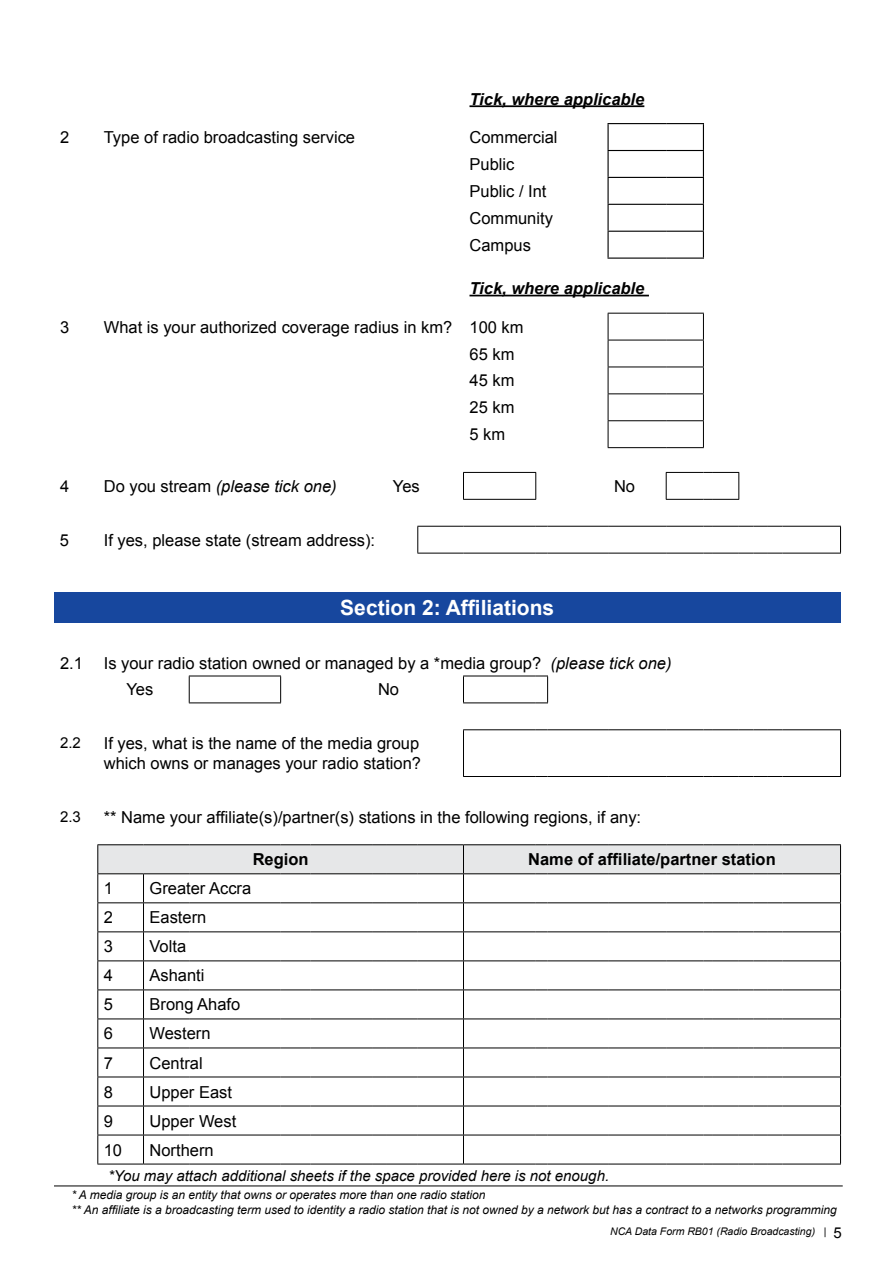
<style>
.page{position:relative;width:893px;height:1263px;background:#fff}
.page>*{position:absolute;margin:0;border:0;box-sizing:border-box;transform-origin:0 0}
.t1{font:700 21px "Arial";color:#fff}
.t2{font:16.5px/26.8px "Arial";color:#000}
.t3{font:italic 700 16.5px "Arial";color:#000}
.t4{font:700 16.5px "Arial";color:#000}
.t5{font:italic 16.5px "Arial";color:#000}
.t6{font:italic 15px "Arial";color:#000}
.t7{font:15px "Arial";color:#000}
.t8{font:italic 12px/14.4px "Arial";color:#000}
.t9{font:italic 10.5px "Arial";color:#000}
.s1{font-style:normal}
.s2{font-style:italic}
.s3{font-style:normal;font-size:15px}
</style>
<div class="page">
<div style="left:54px;top:592px;width:786px;height:30px;background:#17479e"></div>
<hr style="left:607px;top:123px;width:59px;height:1px;background:#000">
<hr style="left:607px;top:124px;width:2px;height:26px;background:#000">
<hr style="left:666px;top:123px;width:38px;height:1px;background:#000">
<hr style="left:607px;top:150px;width:59px;height:1px;background:#000">
<hr style="left:607px;top:151px;width:2px;height:26px;background:#000">
<hr style="left:666px;top:150px;width:38px;height:1px;background:#000">
<hr style="left:607px;top:177px;width:59px;height:1px;background:#000">
<hr style="left:607px;top:178px;width:2px;height:26px;background:#000">
<hr style="left:666px;top:177px;width:38px;height:1px;background:#000">
<hr style="left:607px;top:204px;width:59px;height:1px;background:#000">
<hr style="left:607px;top:205px;width:2px;height:26px;background:#000">
<hr style="left:666px;top:204px;width:38px;height:1px;background:#000">
<hr style="left:607px;top:231px;width:59px;height:1px;background:#000">
<hr style="left:607px;top:232px;width:2px;height:26px;background:#000">
<hr style="left:666px;top:231px;width:38px;height:1px;background:#000">
<svg style="left:703px;top:124px;width:1px;height:134px"></svg>
<hr style="left:607px;top:258px;width:59px;height:1px;background:#000">
<hr style="left:666px;top:258px;width:38px;height:1px;background:#000">
<svg style="left:97px;top:844px;width:744px;height:321px"></svg>
<hr style="left:782px;top:1164px;width:59px;height:1px;background:#000">
<hr style="left:463px;top:729px;width:73px;height:1px;background:#000">
<hr style="left:463px;top:730px;width:1px;height:46px;background:#000">
<svg style="left:536px;top:729px;width:12px;height:1px"></svg>
<hr style="left:548px;top:729px;width:60px;height:1px;background:#000">
<hr style="left:608px;top:729px;width:58px;height:1px;background:#000">
<hr style="left:666px;top:729px;width:37px;height:1px;background:#000">
<svg style="left:703px;top:729px;width:79px;height:1px"></svg>
<hr style="left:782px;top:729px;width:59px;height:1px;background:#000">
<hr style="left:840px;top:730px;width:1px;height:46px;background:#000">
<hr style="left:463px;top:776px;width:73px;height:1px;background:#000">
<svg style="left:536px;top:776px;width:12px;height:1px"></svg>
<hr style="left:548px;top:776px;width:60px;height:1px;background:#000">
<hr style="left:608px;top:776px;width:58px;height:1px;background:#000">
<hr style="left:666px;top:776px;width:37px;height:1px;background:#000">
<svg style="left:703px;top:776px;width:79px;height:1px"></svg>
<hr style="left:782px;top:776px;width:59px;height:1px;background:#000">
<hr style="left:189px;top:676px;width:92px;height:1px;background:#000">
<svg style="left:189px;top:676px;width:1px;height:26px"></svg>
<svg style="left:280px;top:676px;width:1px;height:26px"></svg>
<hr style="left:189px;top:702px;width:92px;height:1px;background:#000">
<hr style="left:463px;top:676px;width:73px;height:1px;background:#000">
<svg style="left:463px;top:676px;width:1px;height:26px"></svg>
<hr style="left:463px;top:702px;width:73px;height:1px;background:#000">
<svg style="left:536px;top:676px;width:12px;height:27px"></svg>
<hr style="left:417px;top:526px;width:46px;height:1px;background:#000">
<svg style="left:417px;top:527px;width:1px;height:26px"></svg>
<hr style="left:463px;top:526px;width:73px;height:1px;background:#000">
<svg style="left:536px;top:526px;width:12px;height:1px"></svg>
<hr style="left:548px;top:526px;width:60px;height:1px;background:#000">
<hr style="left:608px;top:526px;width:58px;height:1px;background:#000">
<hr style="left:666px;top:526px;width:37px;height:1px;background:#000">
<svg style="left:703px;top:526px;width:79px;height:1px"></svg>
<hr style="left:782px;top:526px;width:59px;height:1px;background:#000">
<svg style="left:840px;top:527px;width:1px;height:26px"></svg>
<hr style="left:417px;top:553px;width:46px;height:1px;background:#000">
<hr style="left:463px;top:553px;width:73px;height:1px;background:#000">
<svg style="left:536px;top:553px;width:12px;height:1px"></svg>
<hr style="left:548px;top:553px;width:60px;height:1px;background:#000">
<hr style="left:608px;top:553px;width:58px;height:1px;background:#000">
<hr style="left:666px;top:553px;width:37px;height:1px;background:#000">
<svg style="left:703px;top:553px;width:79px;height:1px"></svg>
<hr style="left:782px;top:553px;width:59px;height:1px;background:#000">
<hr style="left:463px;top:472px;width:73px;height:1px;background:#000">
<svg style="left:463px;top:473px;width:1px;height:26px"></svg>
<svg style="left:535px;top:473px;width:1px;height:26px"></svg>
<hr style="left:463px;top:499px;width:73px;height:1px;background:#000">
<hr style="left:666px;top:472px;width:37px;height:1px;background:#000">
<svg style="left:666px;top:473px;width:1px;height:26px"></svg>
<hr style="left:666px;top:499px;width:37px;height:1px;background:#000">
<svg style="left:703px;top:472px;width:36px;height:28px"></svg>
<hr style="left:608px;top:313px;width:58px;height:1px;background:#000">
<hr style="left:666px;top:313px;width:38px;height:1px;background:#000">
<hr style="left:608px;top:340px;width:58px;height:1px;background:#000">
<hr style="left:666px;top:340px;width:38px;height:1px;background:#000">
<hr style="left:608px;top:367px;width:58px;height:1px;background:#000">
<hr style="left:666px;top:367px;width:38px;height:1px;background:#000">
<hr style="left:608px;top:393px;width:58px;height:1px;background:#000">
<hr style="left:666px;top:393px;width:38px;height:1px;background:#000">
<hr style="left:608px;top:420px;width:58px;height:1px;background:#000">
<svg style="left:608px;top:314px;width:1px;height:133px"></svg>
<hr style="left:666px;top:420px;width:38px;height:1px;background:#000">
<svg style="left:703px;top:314px;width:1px;height:133px"></svg>
<hr style="left:608px;top:447px;width:58px;height:1px;background:#000">
<hr style="left:666px;top:447px;width:38px;height:1px;background:#000">
<hr style="left:469px;top:105px;width:175px;height:2px;background:#000">
<hr style="left:469px;top:295px;width:180px;height:1px;background:#000">
<hr style="left:54px;top:1185px;width:789px;height:1px;background:#000">
<p class="t3" style="left:469px;top:88px;width:176px">Tick, where applicable</p>
<p class="t2" style="left:60px;top:124px;width:11px">2</p>
<p class="t2" style="left:104px;top:124px;width:253px">Type of radio broadcasting service</p>
<p class="t2" style="left:469px;top:124px;width:89px">Commercial<br>Public<br>Public / Int<br>Community<br>Campus</p>
<p class="t3" style="left:469px;top:277px;width:176px">Tick, where applicable</p>
<p class="t2" style="left:60px;top:314px;width:11px">3</p>
<p class="t2" style="left:469px;top:314px;width:56px;text-indent:-366px">What is your authorized coverage radius in km? 100 km<br>65 km<br>45 km<br>25 km<br>5 km</p>
<p class="t2" style="left:60px;top:473px;width:11px">4</p>
<p class="t5" style="left:104px;top:475px;width:234px"><span class="s1">Do you stream</span> (please tick one)</p>
<p class="t2" style="left:393px;top:473px;width:28px">Yes</p>
<p class="t2" style="left:614px;top:473px;width:23px">No</p>
<p class="t2" style="left:60px;top:527px;width:11px">5</p>
<p class="t2" style="left:104px;top:527px;width:273px">If yes, please state (stream address):</p>
<p class="t1" style="left:340px;top:593px;width:215px">Section 2: Affiliations</p>
<p class="t2" style="left:60px;top:649px;width:24px">2.1</p>
<p class="t2" style="left:126px;top:649px;width:547px;text-indent:-23px">Is your radio station owned or managed by a *media group? <span class="s2">(please tick one)<br></span>Yes</p>
<p class="t2" style="left:378px;top:676px;width:23px">No</p>
<p class="t7" style="left:60px;top:733px;width:22px">2.2</p>
<p class="t2" style="left:104px;top:734px;width:319px;line-height:19.8px">If yes, what is the name of the media group which owns or manages your radio station?</p>
<p class="t7" style="left:60px;top:807px;width:22px">2.3</p>
<p class="t2" style="left:104px;top:804px;width:539px">** Name your affiliate(s)/partner(s) stations in the following regions, if any:</p>
<p class="t4" style="left:253px;top:848px;width:57px">Region</p>
<p class="t4" style="left:528px;top:848px;width:249px">Name of affiliate/partner station</p>
<p class="t2" style="left:104px;top:875px;width:11px">1</p>
<p class="t2" style="left:150px;top:875px;width:103px">Greater Accra</p>
<p class="t2" style="left:104px;top:904px;width:11px">2</p>
<p class="t2" style="left:150px;top:904px;width:58px">Eastern</p>
<p class="t2" style="left:104px;top:933px;width:11px">3</p>
<p class="t2" style="left:150px;top:933px;width:38px">Volta</p>
<p class="t2" style="left:104px;top:962px;width:11px">4</p>
<p class="t2" style="left:150px;top:962px;width:57px">Ashanti</p>
<p class="t2" style="left:104px;top:991px;width:11px">5</p>
<p class="t2" style="left:150px;top:991px;width:92px">Brong Ahafo</p>
<p class="t2" style="left:104px;top:1020px;width:11px">6</p>
<p class="t2" style="left:150px;top:1020px;width:63px">Western</p>
<p class="t2" style="left:104px;top:1049px;width:11px">7</p>
<p class="t2" style="left:150px;top:1049px;width:55px">Central</p>
<p class="t2" style="left:104px;top:1078px;width:11px">8</p>
<p class="t2" style="left:150px;top:1078px;width:84px">Upper East</p>
<p class="t2" style="left:104px;top:1107px;width:11px">9</p>
<p class="t2" style="left:150px;top:1107px;width:88px">Upper West</p>
<p class="t2" style="left:104px;top:1136px;width:20px">10</p>
<p class="t2" style="left:150px;top:1136px;width:66px">Northern</p>
<p class="t6" style="left:108px;top:1166px;width:503px">*You may attach additional sheets if the space provided here is not enough.</p>
<p class="t8" style="left:71px;top:1188px;width:767px">* A media group is an entity that owns or operates more than one radio station<br>** An affiliate is a broadcasting term used to identity a radio station that is not owned by a network but has a contract to a networks programming</p>
<p class="t9" style="left:610px;top:1224px;width:233px">NCA Data Form RB01 (Radio Broadcasting) | <span class="s3">5</span></p>
</div>
